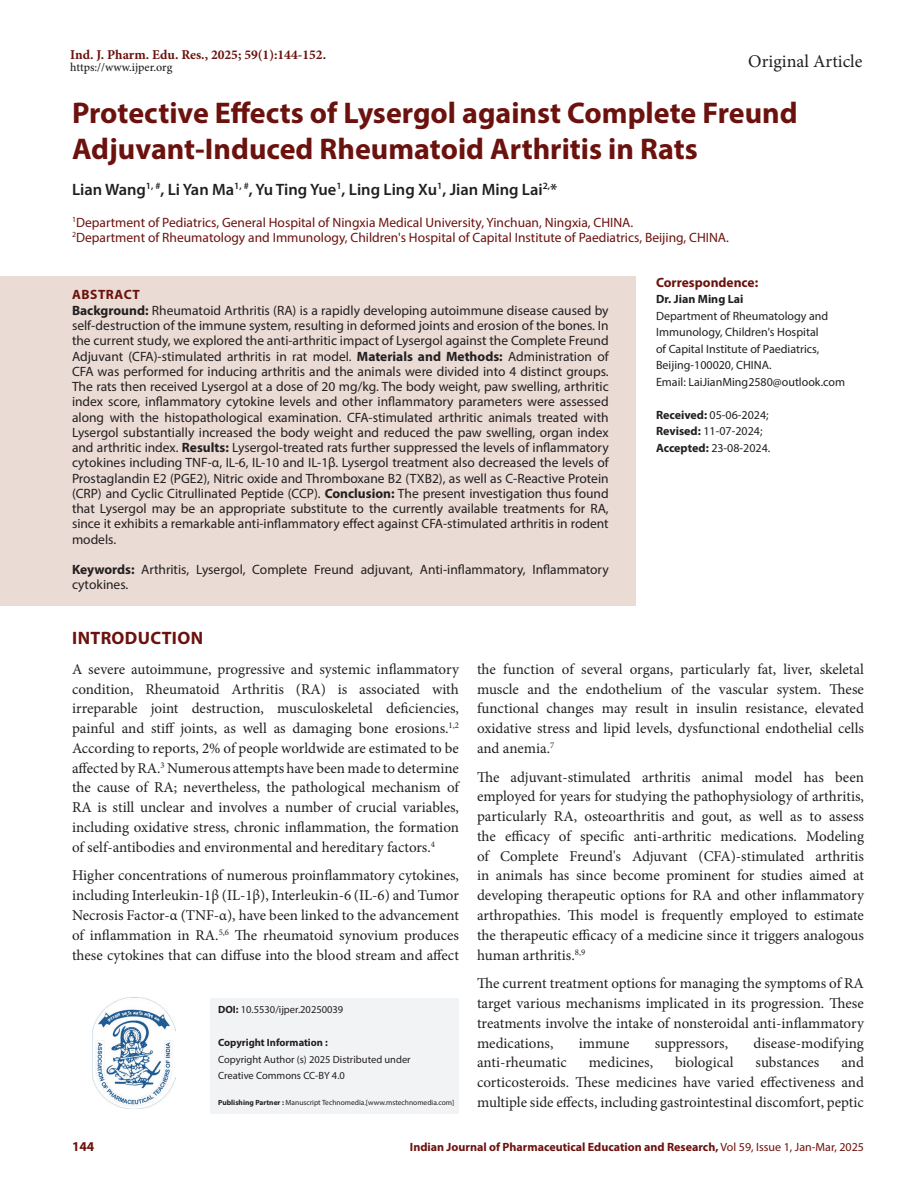
<style>
.page{position:relative;width:918px;height:1188px;background:#fff}
.page>*{position:absolute;margin:0;border:0;box-sizing:border-box;transform-origin:0 0}
.Art_Title{font:700 30px/36.3px "Myriad Pro";color:#6c120e}
.t1{font:18px "Minion Pro";color:#231f20}
.Intro_head{font:700 18px "Myriad Pro";letter-spacing:.02em;color:#6c120e}
.Author_Names{font:600 16.5px "Myriad Pro";color:#231f20}
.Body_text{font:15px/19.8px "Minion Pro";color:#231f20;text-align:justify}
.Body_text__FO{font:15px/19.8px "Minion Pro";color:#231f20;text-align:justify}
.Abstract_TXT{font:13.5px/15.3px "Myriad Pro";color:#231f20;text-align:justify}
.Author_Affiliations{font:13.5px "Myriad Pro";color:#6c120e}
.KY{font:13.5px/15.3px "Myriad Pro";color:#231f20}
.t2{font:700 13.5px "Minion Pro";color:#6c120e}
.Correspondence_head{font:700 13.5px "Myriad Pro";color:#6c120e}
.ABS_Heading{font:700 13.5px "Myriad Pro";letter-spacing:.04em;color:#6c120e}
.Correspondence_AU_Aff{font:12px/16.5px "Myriad Pro";color:#231f20}
.t3{font:700 12px "Myriad Pro";color:#6c120e}
.Journal_Dates{font:12px/16.5px "Myriad Pro";color:#231f20}
.t4{font:500 12px "Minion Pro";letter-spacing:-.01em;color:#231f20}
.Correspondence_AU{font:700 12px "Myriad Pro";color:#231f20}
.t5{font:10.5px/16.5px "Myriad Pro";color:#231f20}
.t6{font:700 10.5px "Myriad Pro";color:#231f20}
.t7{font:7.5px "Myriad Pro";color:#231f20}
.s1{font-weight:700}
.s2{font-weight:400}
</style>
<div class="page">
<div style="left:211px;top:998px;width:248px;height:36px;background:#f2f3f4"></div>
<div style="left:211px;top:1031px;width:248px;height:26px;background:#f2f3f4"></div>
<div style="left:211px;top:1048px;width:248px;height:25px;background:#f2f3f4"></div>
<div style="left:211px;top:1064px;width:248px;height:26px;background:#f2f3f4"></div>
<div style="left:211px;top:1084px;width:248px;height:30px;background:#f2f3f4"></div>
<img style="left:92px;top:998px;width:83px;height:110px">
<div style="left:0;top:276px;width:636px;height:40px;background:#eadbd4"></div>
<div style="left:0;top:291px;width:636px;height:270px;background:#eadbd4"></div>
<div style="left:0;top:550px;width:636px;height:56px;background:#eadbd4"></div>
<p class="t2" style="left:70px;top:45px;width:257px">Ind. J. Pharm. Edu. Res., 2025; 59(1):144-152.</p>
<p class="t4" style="left:70px;top:59px;width:104px">https://www.ijper.org</p>
<p class="t1" style="left:748px;top:49px;width:116px">Original Article</p>
<p class="Art_Title" style="left:72px;top:94px;width:727px">Protective Effects of Lysergol against Complete Freund<br>Adjuvant-Induced Rheumatoid Arthritis in Rats</p>
<p class="Author_Names" style="left:72px;top:179px;width:487px">Lian Wang<sup>1,</sup> <sup>#</sup>, Li Yan Ma<sup>1,</sup> <sup>#</sup>, Yu Ting Yue<sup>1</sup>, Ling Ling Xu<sup>1</sup>, Jian Ming Lai<sup>2,</sup>*</p>
<p class="Author_Affiliations" style="left:72px;top:214px;width:563px"><sup>1</sup>Department of Pediatrics, General Hospital of Ningxia Medical University, Yinchuan, Ningxia, CHINA.</p>
<p class="Author_Affiliations" style="left:72px;top:229px;width:659px"><sup>2</sup>Department of Rheumatology and Immunology, Children's Hospital of Capital Institute of Paediatrics, Beijing, CHINA.</p>
<p class="Correspondence_head" style="left:656px;top:273px;width:104px">Correspondence:</p>
<p class="Correspondence_AU" style="left:656px;top:291px;width:89px">Dr. Jian Ming Lai</p>
<p class="Correspondence_AU_Aff" style="left:656px;top:307px;width:174px">Department of Rheumatology and<br>Immunology, Children's Hospital of Capital Institute of Paediatrics,<br>Beijing-100020, CHINA.</p>
<p class="Correspondence_AU_Aff" style="left:656px;top:373px;width:191px">Email: LaiJianMing2580@outlook.com</p>
<p class="ABS_Heading" style="left:72px;top:286px;width:69px">ABSTRACT</p>
<p class="Abstract_TXT" style="left:72px;top:302px;width:538px"><span class="s1">Background:</span> Rheumatoid Arthritis (RA) is a rapidly developing autoimmune disease caused by self-destruction of the immune system, resulting in deformed joints and erosion of the bones. In the current study, we explored the anti-arthritic impact of Lysergol against the Complete Freund Adjuvant (CFA)-stimulated arthritis in rat model. <span class="s1">Materials and Methods:</span> Administration of CFA was performed for inducing arthritis and the animals were divided into 4 distinct groups.<br>The rats then received Lysergol at a dose of 20 mg/kg. The body weight, paw swelling, arthritic index score, inflammatory cytokine levels and other inflammatory parameters were assessed along with the histopathological examination. CFA-stimulated arthritic animals treated with Lysergol substantially increased the body weight and reduced the paw swelling, organ index and arthritic index. <span class="s1">Results:</span> Lysergol-treated rats further suppressed the levels of inflammatory cytokines including TNF-α, IL-6, IL-10 and IL-1β. Lysergol treatment also decreased the levels of Prostaglandin E2 (PGE2), Nitric oxide and Thromboxane B2 (TXB2), as well as C-Reactive Protein (CRP) and Cyclic Citrullinated Peptide (CCP). <span class="s1">Conclusion:</span> The present investigation thus found that Lysergol may be an appropriate substitute to the currently available treatments for RA, since it exhibits a remarkable anti-inflammatory effect against CFA-stimulated arthritis in rodent models.</p>
<p class="KY" style="left:72px;top:562px;width:538px"><span class="s1">Keywords:</span> Arthritis, Lysergol, Complete Freund adjuvant, Anti-inflammatory, Inflammatory cytokines.</p>
<p class="Intro_head" style="left:72px;top:626px;width:132px">INTRODUCTION</p>
<p class="Body_text__FO" style="left:72px;top:659px;width:389px">A severe autoimmune, progressive and systemic inflammatory condition, Rheumatoid Arthritis (RA) is associated with irreparable joint destruction, musculoskeletal deficiencies, painful and stiff joints, as well as damaging bone erosions.<sup>1,2<br></sup>According to reports, 2% of people worldwide are estimated to be affected by RA.<sup>3</sup> Numerous attempts have been made to determine the cause of RA; nevertheless, the pathological mechanism of RA is still unclear and involves a number of crucial variables, including oxidative stress, chronic inflammation, the formation of self-antibodies and environmental and hereditary factors.<sup>4</sup></p>
<p class="Body_text" style="left:72px;top:866px;width:389px">Higher concentrations of numerous proinflammatory cytokines, including Interleukin-1β (IL-1β), Interleukin-6 (IL-6) and Tumor Necrosis Factor-α (TNF-α), have been linked to the advancement of inflammation in RA.<sup>5,6</sup> The rheumatoid synovium produces these cytokines that can diffuse into the blood stream and affect</p>
<p class="Journal_Dates" style="left:656px;top:406px;width:116px"><span class="s1">Received:</span> 05-06-2024;<br><span class="s1">Revised:</span> 11-07-2024;<br><span class="s1">Accepted:</span> 23-08-2024.</p>
<p class="Body_text" style="left:477px;top:659px;width:389px">the function of several organs, particularly fat, liver, skeletal muscle and the endothelium of the vascular system. These functional changes may result in insulin resistance, elevated oxidative stress and lipid levels, dysfunctional endothelial cells and anemia.<sup>7</sup></p>
<p class="Body_text" style="left:477px;top:767px;width:389px">The adjuvant-stimulated arthritis animal model has been employed for years for studying the pathophysiology of arthritis, particularly RA, osteoarthritis and gout, as well as to assess the efficacy of specific anti-arthritic medications. Modeling of Complete Freund's Adjuvant (CFA)-stimulated arthritis in animals has since become prominent for studies aimed at developing therapeutic options for RA and other inflammatory arthropathies. This model is frequently employed to estimate the therapeutic efficacy of a medicine since it triggers analogous human arthritis.<sup>8,9</sup></p>
<p class="Body_text" style="left:477px;top:974px;width:388px">The current treatment options for managing the symptoms of RA target various mechanisms implicated in its progression. These treatments involve the intake of nonsteroidal anti-inflammatory medications,</p>
<p class="t5" style="left:218px;top:1001px;width:127px"><span class="s1">DOI:</span> 10.5530/ijper.20250039</p>
<p class="t6" style="left:218px;top:1036px;width:111px">Copyright Information :</p>
<p class="t5" style="left:218px;top:1051px;width:194px">Copyright Author (s) 2025 Distributed under<br>Creative Commons CC-BY 4.0</p>
<p class="t7" style="left:218px;top:1098px;width:238px"><span class="s1">Publishing Partner :</span> Manuscript Technomedia.[www.mstechnomedia.com]</p>
<p class="Body_text" style="left:579px;top:1033px;width:52px">immune</p>
<p class="Body_text" style="left:655px;top:1033px;width:75px">suppressors,</p>
<p class="Body_text" style="left:753px;top:1033px;width:112px">disease-modifying</p>
<p class="Body_text" style="left:477px;top:1053px;width:389px;text-indent:365px">and corticosteroids. These medicines have varied effectiveness and multiple side effects, including gastrointestinal discomfort, peptic</p>
<p class="Body_text" style="left:477px;top:1053px;width:91px">anti-rheumatic</p>
<p class="Body_text" style="left:589px;top:1053px;width:66px">medicines,</p>
<p class="Body_text" style="left:675px;top:1053px;width:60px">biological</p>
<p class="Body_text" style="left:756px;top:1053px;width:65px">substances</p>
<p class="Correspondence_head" style="left:72px;top:1137px;width:24px">144</p>
<p class="t3" style="left:410px;top:1139px;width:456px">Indian Journal of Pharmaceutical Education and Research, <span class="s2">Vol 59, Issue 1, Jan-Mar, 2025</span></p>
</div>
